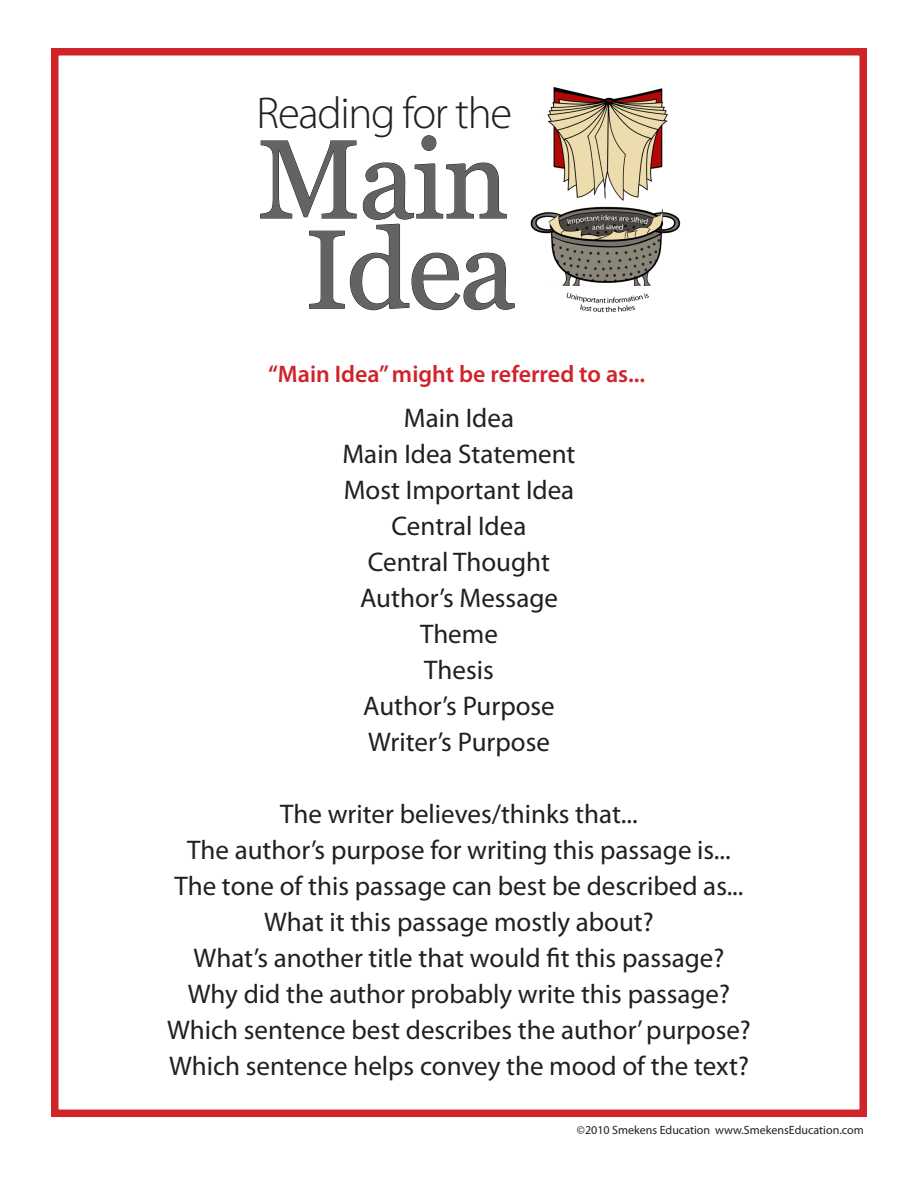
<style>
.page{position:relative;width:918px;height:1188px;background:#fff}
.page>*{position:absolute;margin:0;border:0;box-sizing:border-box;transform-origin:0 0}
.t1{font:111.3px "Georgia";letter-spacing:-.02em;color:#636366}
.t2{font:300 44.85px "Myriad Pro";letter-spacing:-.03em;color:#231f20}
.t3{font:27px "Myriad Pro";color:#231f20}
.t4{font:600 24px "Myriad Pro";color:#d1232a}
.t5{font:12px "Myriad Pro";color:#231f20}
</style>
<div class="page">
<div style="left:51px;top:48px;width:816px;height:1069px;border:8px solid #d1232a"></div>
<svg style="left:260px;top:135px;width:255px;height:175px"></svg>
<img style="left:530px;top:87px;width:151px;height:226px">
<p class="t2" style="left:257px;top:88px;width:257px">Reading for the</p>
<p class="t1" style="left:258px;top:112px;width:252px">Main</p>
<p class="t1" style="left:305px;top:203px;width:212px">Idea</p>
<p class="t4" style="left:268px;top:358px;width:378px">“Main Idea” might be referred to as...</p>
<p class="t3" style="left:404px;top:401px;width:112px">Main Idea</p>
<p class="t3" style="left:342px;top:437px;width:235px">Main Idea Statement</p>
<p class="t3" style="left:344px;top:473px;width:232px">Most Important Idea</p>
<p class="t3" style="left:392px;top:509px;width:136px">Central Idea</p>
<p class="t3" style="left:368px;top:545px;width:184px">Central Thought</p>
<p class="t3" style="left:360px;top:581px;width:199px">Author’s Message</p>
<p class="t3" style="left:420px;top:617px;width:79px">Theme</p>
<p class="t3" style="left:424px;top:653px;width:71px">Thesis</p>
<p class="t3" style="left:363px;top:689px;width:193px">Author’s Purpose</p>
<p class="t3" style="left:368px;top:725px;width:183px">Writer’s Purpose</p>
<p class="t3" style="left:280px;top:797px;width:359px">The writer believes/thinks that...</p>
<p class="t3" style="left:187px;top:833px;width:545px">The author’s purpose for writing this passage is...</p>
<p class="t3" style="left:175px;top:869px;width:570px">The tone of this passage can best be described as...</p>
<p class="t3" style="left:264px;top:905px;width:391px">What it this passage mostly about?</p>
<p class="t3" style="left:194px;top:941px;width:532px">What’s another title that would fit this passage?</p>
<p class="t3" style="left:188px;top:977px;width:544px">Why did the author probably write this passage?</p>
<p class="t3" style="left:167px;top:1013px;width:585px">Which sentence best describes the author’ purpose?</p>
<p class="t3" style="left:169px;top:1049px;width:581px">Which sentence helps convey the mood of the text?</p>
<p class="t5" style="left:577px;top:1123px;width:288px">©2010 Smekens Education www.SmekensEducation.com</p>
</div>
